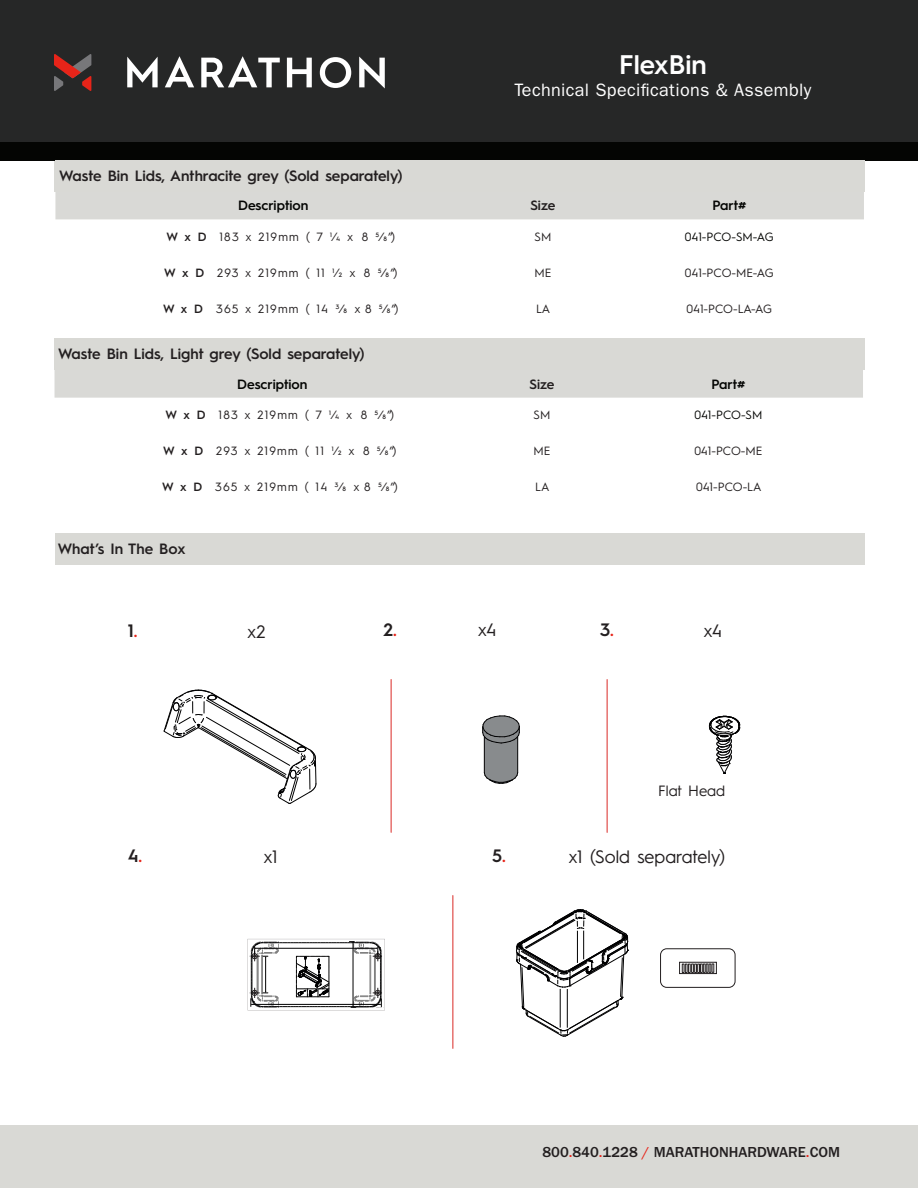
<style>
.page{position:relative;width:918px;height:1188px;background:#fff}
.page>*{position:absolute;margin:0;border:0;box-sizing:border-box;transform-origin:0 0}
.t1{font:600 27px "Hurme Geometric Sans 1";color:#fff}
.t2{font:18px "ITC Franklin Gothic Std";letter-spacing:.02em;color:#fff}
.t3{font:18px "Hurme Geometric Sans 1";color:#231f20}
.t4{font:600 18px "Hurme Geometric Sans 1";color:#231f20}
.t5{font:600 15px "Hurme Geometric Sans 1";color:#231f20}
.t6{font:500 15px "ITC Franklin Gothic Std";color:#231f20}
.t7{font:15px "Hurme Geometric Sans 1";color:#231f20}
.t8{font:600 13.5px "Hurme Geometric Sans 1";color:#040503}
.t9{font:600 13.5px "Hurme Geometric Sans 1";color:#231f20}
.Product_Dimensions_i{font:12px "Hurme Geometric Sans 1";letter-spacing:.1em;color:#231f20}
.t10{font:12px "Hurme Geometric Sans 1";color:#040503}
.s1{font-weight:600}
.s2{color:#e72419}
</style>
<div class="page">
<div style="left:0;top:0;width:918px;height:142px;background:#262727"></div>
<div style="left:0;top:142px;width:918px;height:18px;background:#040503"></div>
<svg style="left:127px;top:56px;width:258px;height:32px"></svg>
<svg style="left:54px;top:54px;width:37px;height:37px"></svg>
<div style="left:0;top:1125px;width:918px;height:63px;background:#d9d9d5"></div>
<div style="left:55px;top:533px;width:810px;height:31px;background:#d9d9d5"></div>
<svg style="left:163px;top:690px;width:154px;height:114px"></svg>
<svg style="left:709px;top:716px;width:31px;height:58px"></svg>
<svg style="left:482px;top:715px;width:38px;height:69px;background:#8a8d8e"></svg>
<svg style="left:248px;top:939px;width:137px;height:71px"></svg>
<hr style="left:391px;top:679px;width:1px;height:153px;background:#da2a26">
<hr style="left:607px;top:680px;width:1px;height:152px;background:#da2a26">
<hr style="left:453px;top:896px;width:1px;height:152px;background:#da2a26">
<svg style="left:516px;top:909px;width:113px;height:128px"></svg>
<div style="left:660px;top:948px;width:75px;height:40px;border:1px solid #231f20;border-radius:6px"></div>
<div style="left:679px;top:962px;width:38px;height:12px;border:1px solid #231f20"></div>
<svg style="left:682px;top:964px;width:32px;height:9px"></svg>
<div style="left:55px;top:191px;width:809px;height:28px;background:#d9d9d6"></div>
<div style="left:55px;top:160px;width:810px;height:31px;background:#d9d9d5"></div>
<div style="left:55px;top:369px;width:808px;height:29px;background:#d9d9d6"></div>
<div style="left:54px;top:338px;width:810px;height:31px;background:#d9d9d5"></div>
<h1 class="t1" style="left:619px;top:46px;width:89px">FlexBin</h1>
<p class="t5" style="left:59px;top:165px;width:345px">Waste Bin Lids, Anthracite grey (Sold separately)</p>
<h2 class="t2" style="left:514px;top:80px;width:299px">Technical Specifications &amp; Assembly</h2>
<p class="t8" style="left:238px;top:196px;width:72px">Description</p>
<p class="t9" style="left:530px;top:196px;width:27px">Size</p>
<p class="t8" style="left:712px;top:196px;width:35px">Part#</p>
<p class="Product_Dimensions_i" style="left:166px;top:228px;width:230px"><span class="s1">W x D</span> 183 x 2 19mm ( 7 1/4 x 8 5/8”)</p>
<p class="Product_Dimensions_i" style="left:535px;top:228px;width:18px">SM</p>
<p class="t10" style="left:685px;top:228px;width:90px">041-PCO-SM-AG</p>
<p class="Product_Dimensions_i" style="left:164px;top:264px;width:235px"><span class="s1">W x D</span> 293 x 2 19mm ( 11 1/2 x 8 5/8”)</p>
<p class="Product_Dimensions_i" style="left:535px;top:264px;width:18px">ME</p>
<p class="Product_Dimensions_i" style="left:685px;top:264px;width:90px">041-PCO-ME-AG</p>
<p class="Product_Dimensions_i" style="left:163px;top:300px;width:237px"><span class="s1">W x D</span> 365 x 2 19mm ( 14 3/8 x 8 5/8”)</p>
<p class="Product_Dimensions_i" style="left:536px;top:300px;width:16px">LA</p>
<p class="Product_Dimensions_i" style="left:687px;top:300px;width:87px">041-PCO-LA-AG</p>
<p class="t5" style="left:58px;top:343px;width:308px">Waste Bin Lids, Light grey (Sold separately)</p>
<p class="t8" style="left:237px;top:374px;width:72px">Description</p>
<p class="t9" style="left:529px;top:374px;width:27px">Size</p>
<p class="t8" style="left:711px;top:374px;width:35px">Part#</p>
<p class="Product_Dimensions_i" style="left:165px;top:406px;width:230px"><span class="s1">W x D</span> 183 x 2 19mm ( 7 1/4 x 8 5/8”)</p>
<p class="Product_Dimensions_i" style="left:534px;top:406px;width:18px">SM</p>
<p class="t10" style="left:694px;top:406px;width:69px">041-PCO-SM</p>
<p class="Product_Dimensions_i" style="left:163px;top:442px;width:235px"><span class="s1">W x D</span> 293 x 2 19mm ( 11 1/2 x 8 5/8”)</p>
<p class="Product_Dimensions_i" style="left:534px;top:442px;width:18px">ME</p>
<p class="Product_Dimensions_i" style="left:694px;top:442px;width:70px">041-PCO-ME</p>
<p class="Product_Dimensions_i" style="left:162px;top:478px;width:237px"><span class="s1">W x D</span> 365 x 2 19mm ( 14 3/8 x 8 5/8”)</p>
<p class="Product_Dimensions_i" style="left:535px;top:478px;width:16px">LA</p>
<p class="Product_Dimensions_i" style="left:696px;top:478px;width:67px">041-PCO-LA</p>
<p class="t5" style="left:58px;top:538px;width:129px">What’s In The Box</p>
<p class="t4" style="left:128px;top:618px;width:11px">1<span class="s2">.</span></p>
<p class="t3" style="left:247px;top:619px;width:17px">x2</p>
<p class="t4" style="left:384px;top:617px;width:15px">2<span class="s2">.</span></p>
<p class="t4" style="left:600px;top:617px;width:15px">3<span class="s2">.</span></p>
<p class="t3" style="left:703px;top:618px;width:20px">x4</p>
<p class="t3" style="left:478px;top:617px;width:20px">x4</p>
<p class="t4" style="left:128px;top:843px;width:16px">4<span class="s2">.</span></p>
<p class="t3" style="left:263px;top:844px;width:16px">x1</p>
<p class="t4" style="left:492px;top:843px;width:15px">5<span class="s2">.</span></p>
<p class="t7" style="left:658px;top:780px;width:68px">Flat Head</p>
<p class="t3" style="left:568px;top:844px;width:158px">x1 (Sold separately)</p>
<p class="t6" style="left:542px;top:1144px;width:299px">800<span class="s2">.</span>840<span class="s2">.</span>1228 <span class="s2">/</span> MARATHONHARDWARE<span class="s2">.</span>COM</p>
</div>
